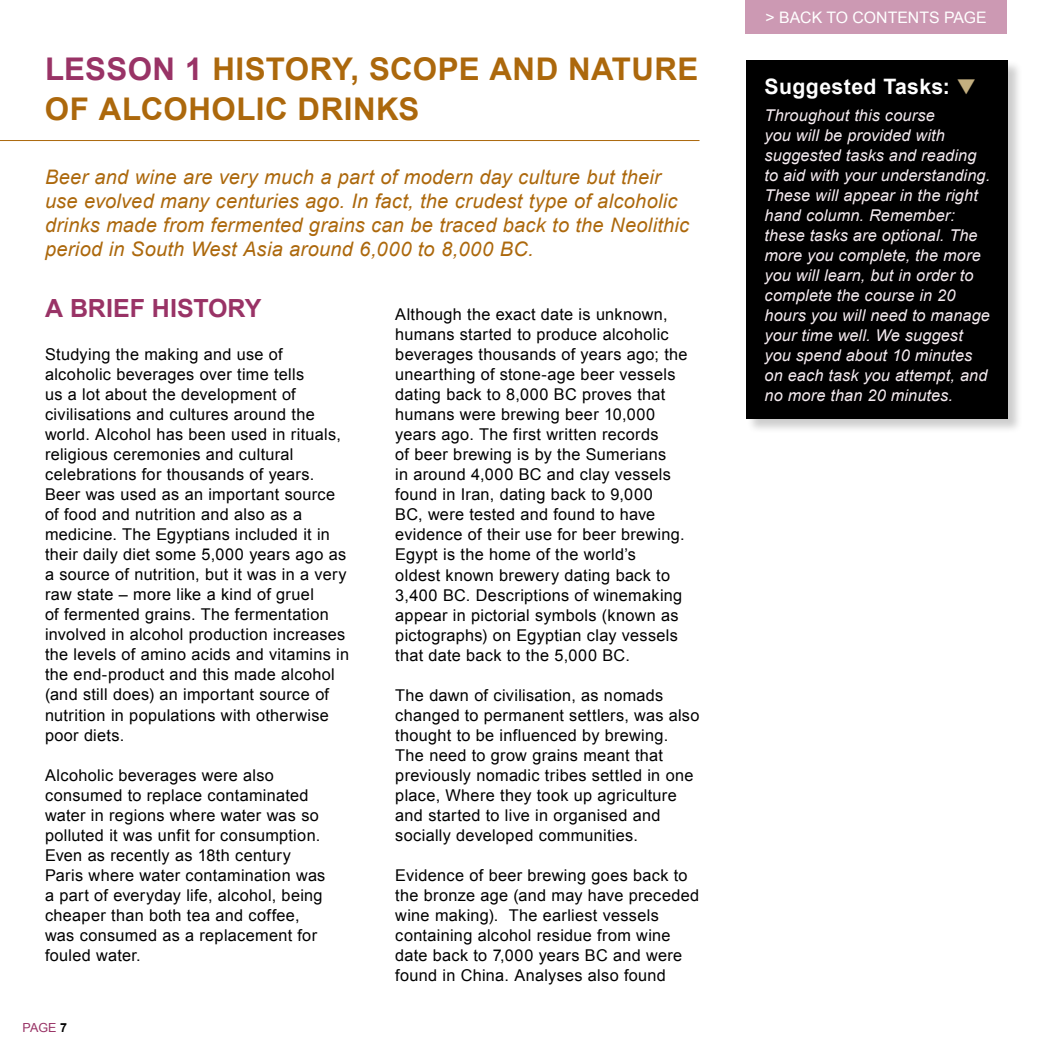
<style>
.page{position:relative;width:1053px;height:1053px;background:#fff}
.page>*{position:absolute;margin:0;border:0;box-sizing:border-box;transform-origin:0 0}
.t1{font:700 31.25px/40px "Arial";letter-spacing:.015em;color:#ac680c}
.t2{font:700 31.25px "Arial";color:#936}
.t3{font:700 25px "Arial";color:#936}
.t4{font:700 21.25px "Arial";letter-spacing:.02em;color:#fff}
.t5{font:italic 20px/24px "Arial";letter-spacing:.015em;color:#ac680c}
.t6{font:16.25px/20px "Arial";letter-spacing:.02em;color:#000}
.t7{font:italic 16.25px/20px "Arial";letter-spacing:.01em;color:#f5ebf0}
.t8{font:15.88px "Arial";color:#fff}
.t9{font:12.5px "Arial";color:#936}
.t10{font:700 12.5px "Arial";color:#000}
.s1{color:#936}
.s2{color:#c3af80}
</style>
<div class="page">
<div style="left:745px;top:0;width:261px;height:34px;background:#cc99b3"></div>
<hr style="left:0;top:140px;width:699px;height:1px;background:#ac680c">
<div style="left:746px;top:60px;width:277px;height:374px;background:#000;opacity:.2"></div>
<div style="left:746px;top:60px;width:261px;height:359px;background:#000"></div>
<h1 class="t1" style="left:45px;top:50px;width:655px;text-indent:107px"><span class="s1">N 1</span> HISTORY, SCOPE AN D NATURE<br>OF ALCOHOLIC DRINKS</h1>
<h1 class="t2" style="left:45px;top:48px;width:42px">LESSO</h1>
<p class="t5" style="left:45px;top:165px;width:645px">Beer and wine are very much a part of modern day culture but their use evolved many centuries ago. In fact, the crudest type of alcoholic drinks made from fermented grains can be traced back to the Neolithic period in South West Asia around 6,000 to 8,000 BC.</p>
<h2 class="t3" style="left:45px;top:291px;width:141px">A BRIEF HISTORY</h2>
<p class="t6" style="left:45px;top:344px;width:306px">Studying the making and use of alcoholic beverages over time tells<br>us a lot about the development of civilisations and cultures around the world. Alcohol has been used in rituals, religious ceremonies and cultural celebrations for thousands of years.<br>Beer was used as an important source of food and nutrition and also as a medicine. The Egyptians included it in their daily diet some 5,000 years ago as a source of nutrition, but it was in a very raw state – more like a kind of gruel<br>of fermented grains. The fermentation involved in alcohol production increases the levels of amino acids and vitamins in the end-product and this made alcohol (and still does) an important source of nutrition in populations with otherwise poor diets.</p>
<p class="t6" style="left:45px;top:765px;width:282px">Alcoholic beverages were also consumed to replace contaminated water in regions where water was so polluted it was unfit for consumption.<br>Even as recently as 18th century<br>Paris where water contamination was a part of everyday life, alcohol, being cheaper than both tea and coffee, was consumed as a replacement for fouled water.</p>
<p class="t6" style="left:395px;top:305px;width:294px">Although the exact date is unknown, humans started to produce alcoholic beverages thousands of years ago; the unearthing of stone-age beer vessels dating back to 8,000 BC proves that humans were brewing beer 10,000 years ago. The first written records<br>of beer brewing is by the Sumerians<br>in around 4,000 BC and clay vessels found in Iran, dating back to 9,000<br>BC, were tested and found to have evidence of their use for beer brewing.<br>Egypt is the home of the world’s<br>oldest known brewery dating back to 3,400 BC. Descriptions of winemaking appear in pictorial symbols (known as pictographs) on Egyptian clay vessels that date back to the 5,000 BC.</p>
<p class="t6" style="left:395px;top:685px;width:306px">The dawn of civilisation, as nomads changed to permanent settlers, was also thought to be influenced by brewing.<br>The need to grow grains meant that previously nomadic tribes settled in one place, Where they took up agriculture and started to live in organised and socially developed communities.</p>
<p class="t6" style="left:395px;top:865px;width:305px">Evidence of beer brewing goes back to the bronze age (and may have preceded wine making). The earliest vessels containing alcohol residue from wine date back to 7,000 years BC and were found in China. Analyses also found</p>
<p class="t9" style="left:22px;top:1019px;width:10px">page</p>
<p class="t10" style="left:60px;top:1019px;width:8px">7</p>
<p class="t8" style="left:765px;top:7px;width:223px">&gt; BACK TO CONTENTS PAGE</p>
<h3 class="t4" style="left:764px;top:72px;width:213px">SUGGESTED TASKS: <span class="s2">▼</span></h3>
<p class="t7" style="left:764px;top:105px;width:227px">Throughout this course<br>you will be provided with suggested tasks and reading to aid with your understanding.<br>These will appear in the right hand column. Remember: these tasks are optional. The more you complete, the more you will learn, but in order to complete the course in 20 hours you will need to manage your time well. We suggest you spend about 10 minutes on each task you attempt, and no more than 20 minutes.</p>
</div>
